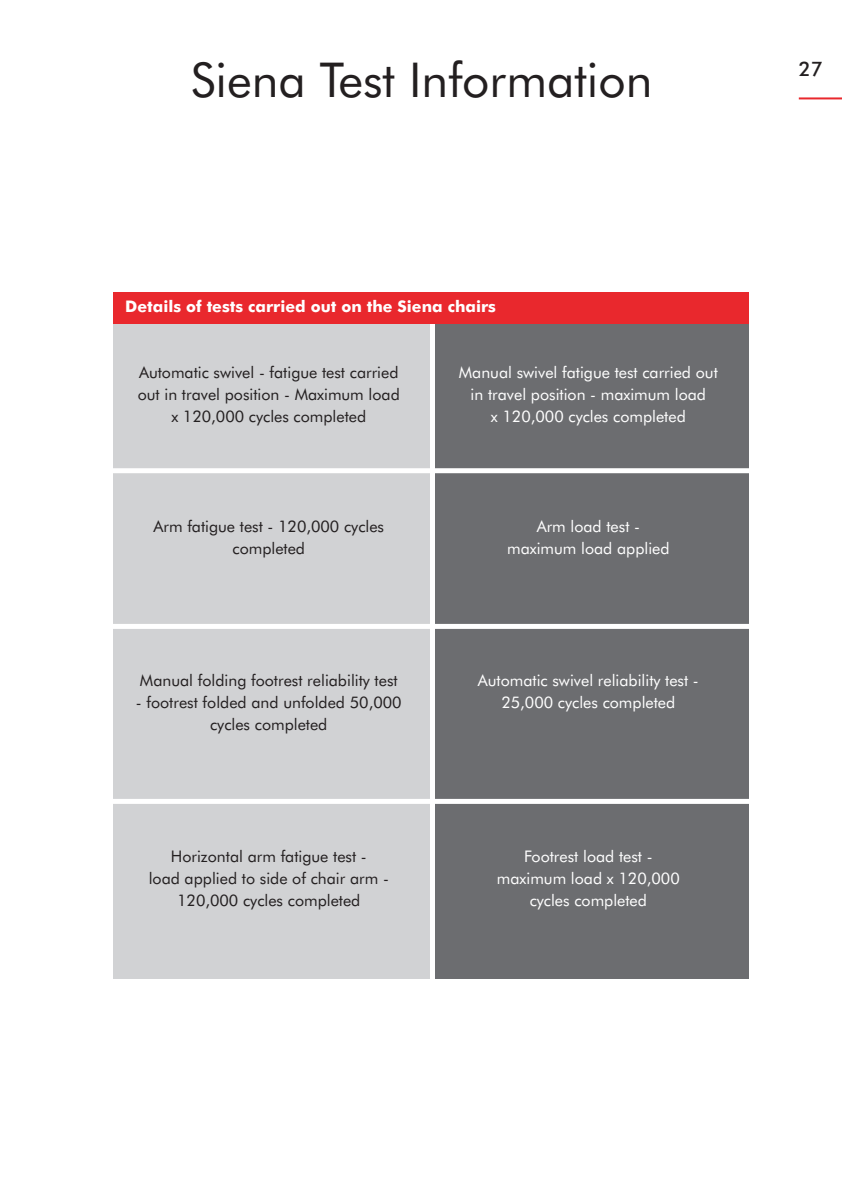
<style>
.page{position:relative;width:842px;height:1191px;background:#fff}
.page>*{position:absolute;margin:0;border:0;box-sizing:border-box;transform-origin:0 0}
.t1{font:48px "Futura BT";color:#231f20}
.t2{font:500 20px "Futura BT";color:#231f20}
.t3{font:16px/22px "Futura BT";color:#231f20;text-align:center}
.t4{font:16px/22px "Futura BT";color:#fff;text-align:center}
.t5{font:700 16px "Futura BT";color:#fff}
</style>
<div class="page">
<div style="left:435px;top:314px;width:314px;height:664px;background:#6c6d70"></div>
<div style="left:114px;top:314px;width:316px;height:664px;background:#d1d2d4"></div>
<div style="left:114px;top:292px;width:635px;height:31px;background:#e9282d"></div>
<hr style="left:799px;top:97px;width:43px;height:2px;background:#e9282d">
<div style="left:0;top:468px;width:768px;height:5px;background:#fff"></div>
<div style="left:0;top:624px;width:768px;height:5px;background:#fff"></div>
<div style="left:0;top:799px;width:768px;height:5px;background:#fff"></div>
<h1 class="t1" style="left:191px;top:61px;width:463px">Siena Test Information</h1>
<p class="t5" style="left:125px;top:300px;width:372px">Details of tests carried out on the Siena chairs</p>
<p class="t3" style="left:138px;top:362px;width:264px">Automatic swivel - fatigue test carried out in travel position - Maximum load x 120,000 cycles completed</p>
<p class="t3" style="left:153px;top:516px;width:232px">Arm fatigue test - 120,000 cycles completed</p>
<p class="t3" style="left:140px;top:670px;width:259px">Manual folding footrest reliability test</p>
<p class="t3" style="left:136px;top:692px;width:267px">- footrest folded and unfolded 50,000 cycles completed</p>
<p class="t3" style="left:149px;top:846px;width:242px">Horizontal arm fatigue test -<br>load applied to side of chair arm -<br>120,000 cycles completed</p>
<p class="t4" style="left:459px;top:362px;width:260px">Manual swivel fatigue test carried out in travel position - maximum load<br>x 120,000 cycles completed</p>
<p class="t4" style="left:507px;top:516px;width:164px">Arm load test - maximum load applied</p>
<p class="t4" style="left:478px;top:670px;width:222px">Automatic swivel reliability test -<br>25,000 cycles completed</p>
<p class="t4" style="left:497px;top:846px;width:184px">Footrest load test - maximum load x 120,000 cycles completed</p>
<p class="t2" style="left:799px;top:61px;width:26px">27</p>
</div>
